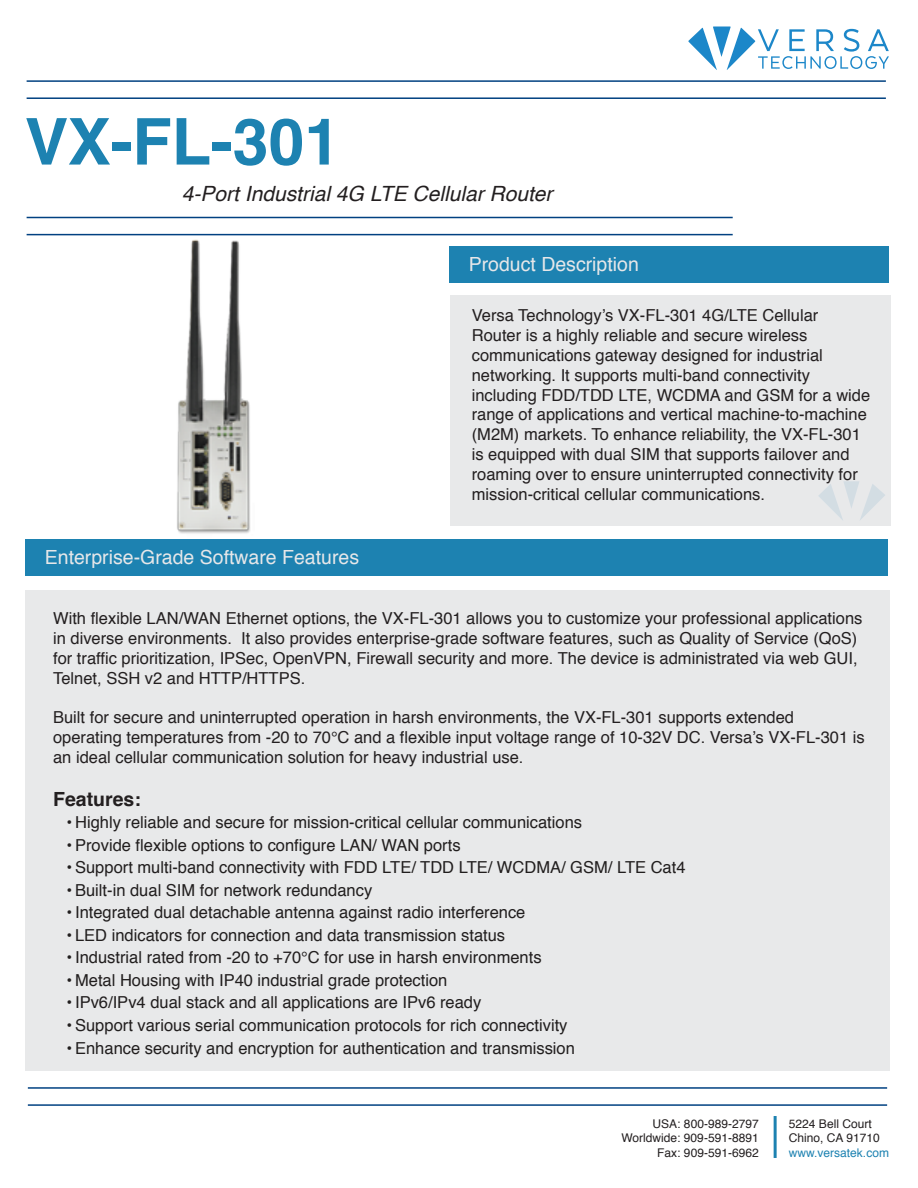
<style>
.page{position:relative;width:918px;height:1188px;background:#fff}
.page>*{position:absolute;margin:0;border:0;box-sizing:border-box;transform-origin:0 0}
.t1{font:700 64.5px "Helvetica";color:#1d82b1}
.t2{font:italic 21px "Helvetica";color:#231f20}
.t3{font:19.5px "Helvetica";color:#e6e7e9}
.t4{font:700 19.5px "Helvetica";color:#231f20}
.t5{font:16.5px/19.8px "Helvetica";color:#231f20}
.t6{font:16.5px "Helvetica";color:#211e1e}
.t7{font:12px/14.4px "Helvetica";color:#231f20}
.t8{font:12px "Helvetica";color:#1d82b1}
</style>
<div class="page">
<hr style="left:774px;top:1116px;width:3px;height:42px;background:#1d82b1">
<div style="left:450px;top:295px;width:441px;height:230px;background:#e6e7e9"></div>
<div style="left:450px;top:247px;width:439px;height:36px;background:#1d82b1"></div>
<div style="left:25px;top:590px;width:864px;height:481px;background:#e6e7e9"></div>
<div style="left:26px;top:539px;width:862px;height:37px;background:#1d82b1"></div>
<hr style="left:27px;top:80px;width:859px;height:2px;background:#014181">
<hr style="left:27px;top:97px;width:859px;height:2px;background:#014181">
<hr style="left:28px;top:1087px;width:859px;height:2px;background:#014181">
<hr style="left:28px;top:1104px;width:859px;height:2px;background:#014181">
<hr style="left:27px;top:217px;width:706px;height:1px;background:#014181">
<hr style="left:27px;top:234px;width:706px;height:1px;background:#014181">
<svg style="left:688px;top:27px;width:201px;height:43px"></svg>
<img style="left:177px;top:239px;width:73px;height:295px">
<h1 class="t1" style="left:25px;top:90px;width:317px">VX-FL-301</h1>
<p class="t2" style="left:182px;top:177px;width:372px">4-Port Industrial 4G LTE Cellular Router</p>
<p class="t3" style="left:45px;top:542px;width:316px">Enterprise-Grade Software Features</p>
<p class="t3" style="left:469px;top:249px;width:172px">Product Description</p>
<p class="t5" style="left:472px;top:306px;width:400px">Versa Technology’s VX-FL-301 4G/LTE Cellular Router is a highly reliable and secure wireless communications gateway designed for industrial networking. It supports multi-band connectivity including FDD/TDD LTE, WCDMA and GSM for a wide range of applications and vertical machine-to-machine (M2M) markets. To enhance reliability, the VX-FL-301 is equipped with dual SIM that supports failover and roaming over to ensure uninterrupted connectivity for mission-critical cellular communications.</p>
<p class="t5" style="left:53px;top:609px;width:811px">With flexible LAN/WAN Ethernet options, the VX-FL-301 allows you to customize your professional applications in diverse environments. It also provides enterprise-grade software features, such as Quality of Service (QoS) for traffic prioritization, IPSec, OpenVPN, Firewall security and more. The device is administrated via web GUI, Telnet, SSH v2 and HTTP/HTTPS.</p>
<p class="t5" style="left:53px;top:708px;width:813px">Built for secure and uninterrupted operation in harsh environments, the VX-FL-301 supports extended operating temperatures from -20 to 70°C and a flexible input voltage range of 10-32V DC. Versa’s VX-FL-301 is an ideal cellular communication solution for heavy industrial use.</p>
<p class="t4" style="left:53px;top:783px;width:89px">Features:</p>
<p class="t6" style="left:67px;top:810px;width:517px">• Highly reliable and secure for mission-critical cellular communications</p>
<p class="t6" style="left:67px;top:832px;width:395px">• Provide flexible options to configure LAN/ WAN ports</p>
<p class="t6" style="left:67px;top:855px;width:620px">• Support multi-band connectivity with FDD LTE/ TDD LTE/ WCDMA/ GSM/ LTE Cat4</p>
<p class="t6" style="left:67px;top:877px;width:307px">• Built-in dual SIM for network redundancy</p>
<p class="t6" style="left:67px;top:900px;width:460px">• Integrated dual detachable antenna against radio interference</p>
<p class="t6" style="left:67px;top:922px;width:440px">• LED indicators for connection and data transmission status</p>
<p class="t6" style="left:67px;top:945px;width:477px">• Industrial rated from -20 to +70°C for use in harsh environments</p>
<p class="t6" style="left:67px;top:967px;width:382px">• Metal Housing with IP40 industrial grade protection</p>
<p class="t6" style="left:67px;top:990px;width:416px">• IPv6/IPv4 dual stack and all applications are IPv6 ready</p>
<p class="t6" style="left:67px;top:1012px;width:502px">• Support various serial communication protocols for rich connectivity</p>
<p class="t6" style="left:67px;top:1035px;width:510px">• Enhance security and encryption for authentication and transmission</p>
<p class="t7" style="left:622px;top:1117px;width:139px;text-align:right">USA: 800-989-2797<br>Worldwide: 909-591-8891<br>Fax: 909-591-6962</p>
<p class="t7" style="left:789px;top:1117px;width:92px">5224 Bell Court<br>Chino, CA 91710</p>
<p class="t8" style="left:789px;top:1143px;width:102px">www.versatek.com</p>
</div>
